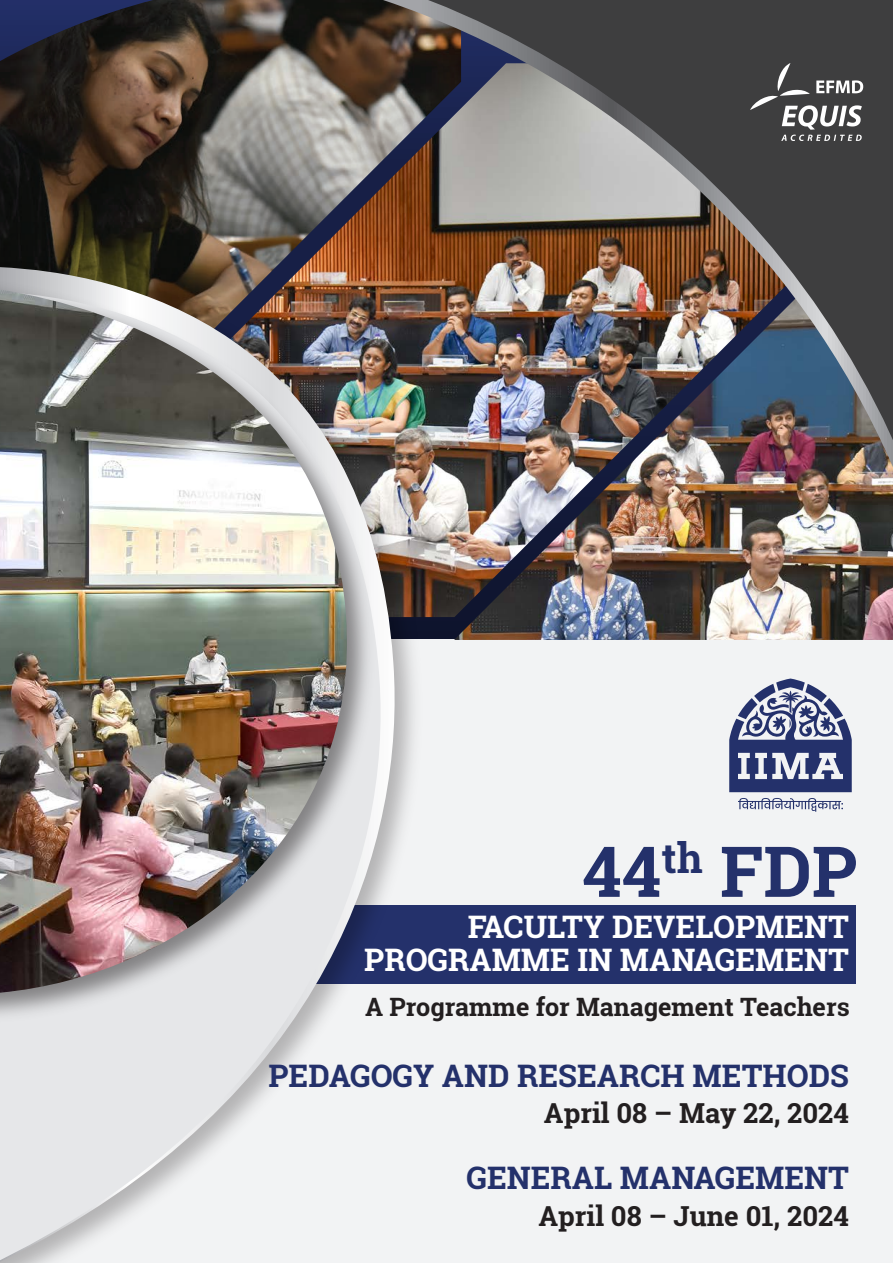
<style>
.page{position:relative;width:893px;height:1263px;background:#fff}
.page>*{position:absolute;margin:0;border:0;box-sizing:border-box;transform-origin:0 0}
.t1{font:700 70.2px "Roboto Slab";color:#24316b}
.t2{font:700 31.05px "Roboto Slab";color:#24316b}
.t3{font:700 31.05px/32.8px "Roboto Slab";color:#fff;text-align:right}
.t4{font:700 27.6px "Roboto Slab";color:#231f20}
.t5{font:700 25.2px "Roboto Slab";color:#231f20}
</style>
<div class="page">
<div style="left:0;top:640px;width:893px;height:623px;background:#f2f3f4"></div>
<div style="left:310px;top:905px;width:546px;height:79px;background:#24316b"></div>
<img style="left:0;top:0;width:191px;height:244px">
<img style="left:106px;top:63px;width:85px;height:181px">
<img style="left:454px;top:633px;width:439px;height:7px">
<svg style="left:392px;top:633px;width:14px;height:231px"></svg>
<svg style="left:0;top:244px;width:392px;height:1019px"></svg>
<img style="left:191px;top:0;width:702px;height:633px">
<img style="left:0;top:269px;width:382px;height:760px">
<img style="left:0;top:289px;width:362px;height:704px">
<svg style="left:729px;top:678px;width:123px;height:114px"></svg>
<svg style="left:738px;top:798px;width:105px;height:14px"></svg>
<svg style="left:750px;top:63px;width:113px;height:78px;background:#626262"></svg>
<p class="t1" style="left:582px;top:823px;width:276px">44<sup>th</sup> FDP</p>
<p class="t3" style="left:364px;top:910px;width:486px">FACULTY DEVELOPMENT<br>PROGRAMME IN MANAGEMENT</p>
<p class="t5" style="left:365px;top:989px;width:486px">A Programme for Management Teachers</p>
<p class="t2" style="left:268px;top:1054px;width:582px">PEDAGOGY AND RESEARCH METHODS</p>
<p class="t4" style="left:544px;top:1094px;width:307px">April 08 – May 22, 2024</p>
<p class="t2" style="left:466px;top:1156px;width:384px">GENERAL MANAGEMENT</p>
<p class="t4" style="left:538px;top:1196px;width:312px">April 08 – June 01, 2024</p>
</div>
